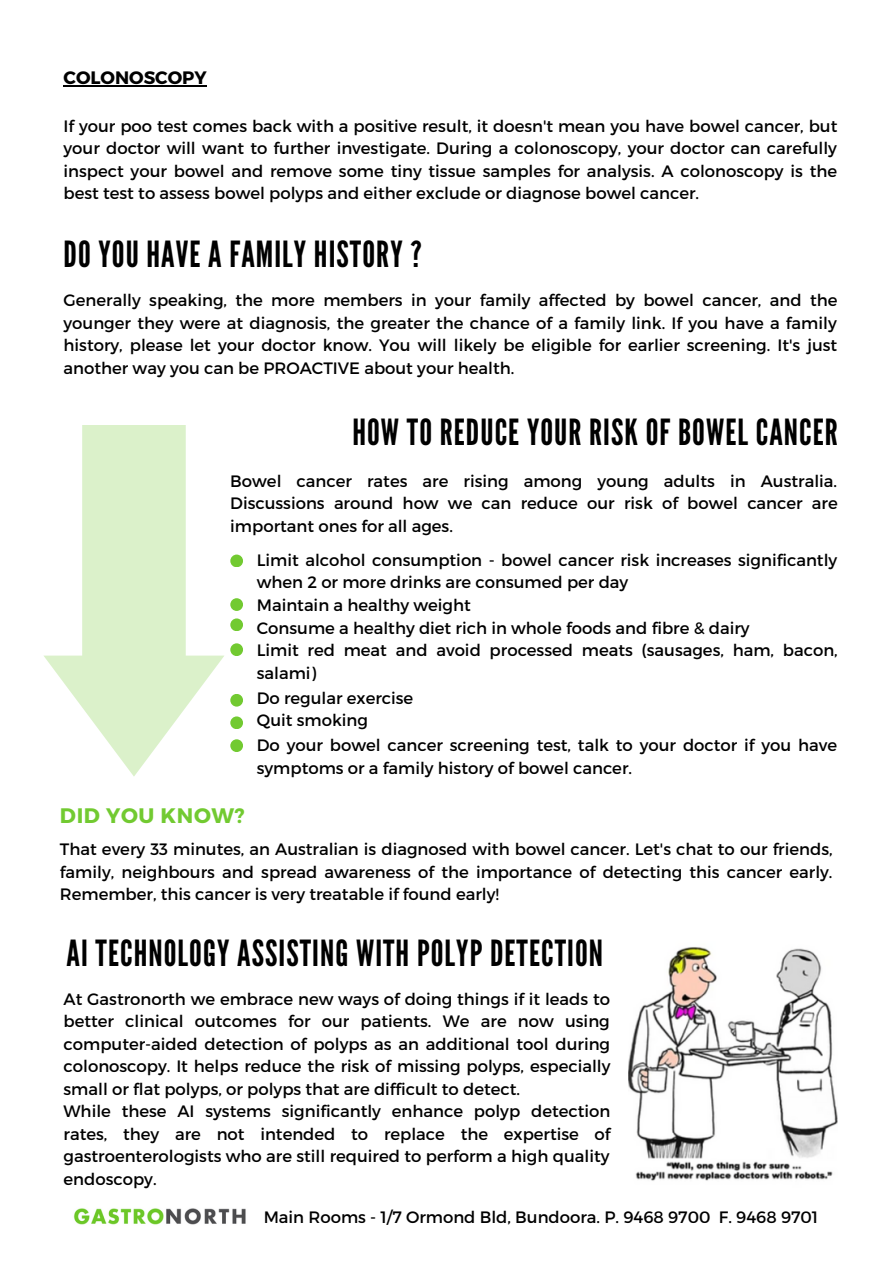
<style>
.page{position:relative;width:893px;height:1264px;background:#fff}
.page>*{position:absolute;margin:0;border:0;box-sizing:border-box;transform-origin:0 0}
.t1{font:36px "League Gothic";letter-spacing:.03em;color:#000}
.t2{font:700 21px "Montserrat";letter-spacing:.03em;color:#72ca31}
.t3{font:700 18px "Montserrat";color:#000}
.t4{font:16.5px/22.5px "Montserrat";color:#000;text-align:justify}
</style>
<div class="page">
<img style="left:73px;top:1208px;width:173px;height:17px">
<svg style="left:44px;top:425px;width:180px;height:351px;fill:#dbf1ca"></svg>
<div style="left:230px;top:554px;width:13px;height:13px;background:#72ca31;border-radius:50%"></div>
<div style="left:230px;top:598px;width:13px;height:13px;background:#72ca31;border-radius:50%"></div>
<div style="left:230px;top:618px;width:13px;height:13px;background:#72ca31;border-radius:50%"></div>
<div style="left:230px;top:643px;width:13px;height:13px;background:#72ca31;border-radius:50%"></div>
<div style="left:230px;top:694px;width:13px;height:12px;background:#72ca31;border-radius:50%"></div>
<div style="left:230px;top:716px;width:13px;height:13px;background:#72ca31;border-radius:50%"></div>
<div style="left:230px;top:739px;width:13px;height:13px;background:#72ca31;border-radius:50%"></div>
<img style="left:628px;top:947px;width:209px;height:234px">
<hr style="left:64px;top:85px;width:143px;height:2px;background:#000">
<p class="t3" style="left:64px;top:66px;width:145px">COLONOSCOPY</p>
<p class="t4" style="left:64px;top:114px;width:775px">If your poo test comes back with a positive result, it doesn't mean you have bowel cancer, but your doctor will want to further investigate. During a colonoscopy, your doctor can carefully inspect your bowel and remove some tiny tissue samples for analysis. A colonoscopy is the best test to assess bowel polyps and either exclude or diagnose bowel cancer.</p>
<p class="t1" style="left:64px;top:233px;width:359px">DO YOU HAVE A FAMILY HISTORY ?</p>
<p class="t4" style="left:64px;top:288px;width:775px">Generally speaking, the more members in your family affected by bowel cancer, and the younger they were at diagnosis, the greater the chance of a family link. If you have a family history, please let your doctor know. You will likely be eligible for earlier screening. It's just another way you can be PROACTIVE about your health.</p>
<p class="t1" style="left:352px;top:411px;width:487px">HOW TO REDUCE YOUR RISK OF BOWEL CANCER</p>
<p class="t4" style="left:230px;top:469px;width:609px">Bowel cancer rates are rising among young adults in Australia.<br>Discussions around how we can reduce our risk of bowel cancer are important ones for all ages.</p>
<p class="t4" style="left:257px;top:547px;width:582px">Limit alcohol consumption - bowel cancer risk increases significantly when 2 or more drinks are consumed per day</p>
<p class="t4" style="left:257px;top:593px;width:215px">Maintain a healthy weight</p>
<p class="t4" style="left:257px;top:616px;width:494px">Consume a healthy diet rich in whole foods and fibre &amp; dairy</p>
<p class="t4" style="left:257px;top:638px;width:582px">Limit red meat and avoid processed meats (sausages, ham, bacon, salami)</p>
<p class="t4" style="left:257px;top:685px;width:158px">Do regular exercise</p>
<p class="t4" style="left:257px;top:708px;width:113px">Quit smoking</p>
<p class="t4" style="left:257px;top:733px;width:582px">Do your bowel cancer screening test, talk to your doctor if you have symptoms or a family history of bowel cancer.</p>
<p class="t2" style="left:60px;top:801px;width:186px">DID YOU KNOW?</p>
<p class="t4" style="left:60px;top:837px;width:774px">That every 33 minutes, an Australian is diagnosed with bowel cancer. Let's chat to our friends, family, neighbours and spread awareness of the importance of detecting this cancer early.<br>Remember, this cancer is very treatable if found early!</p>
<p class="t1" style="left:67px;top:932px;width:538px">AI TECHNOLOGY ASSISTING WITH POLYP DETECTION</p>
<p class="t4" style="left:64px;top:987px;width:548px">At Gastronorth we embrace new ways of doing things if it leads to better clinical outcomes for our patients. We are now using computer-aided detection of polyps as an additional tool during colonoscopy. It helps reduce the risk of missing polyps, especially small or flat polyps, or polyps that are difficult to detect.</p>
<p class="t4" style="left:64px;top:1099px;width:548px">While these AI systems significantly enhance polyp detection rates, they are not intended to replace the expertise of gastroenterologists who are still required to perform a high quality endoscopy.</p>
<p class="t4" style="left:264px;top:1204px;width:556px">Main Rooms - 1/7 Ormond Bld, Bundoora. P. 9468 9700 F. 9468 9701</p>
</div>
